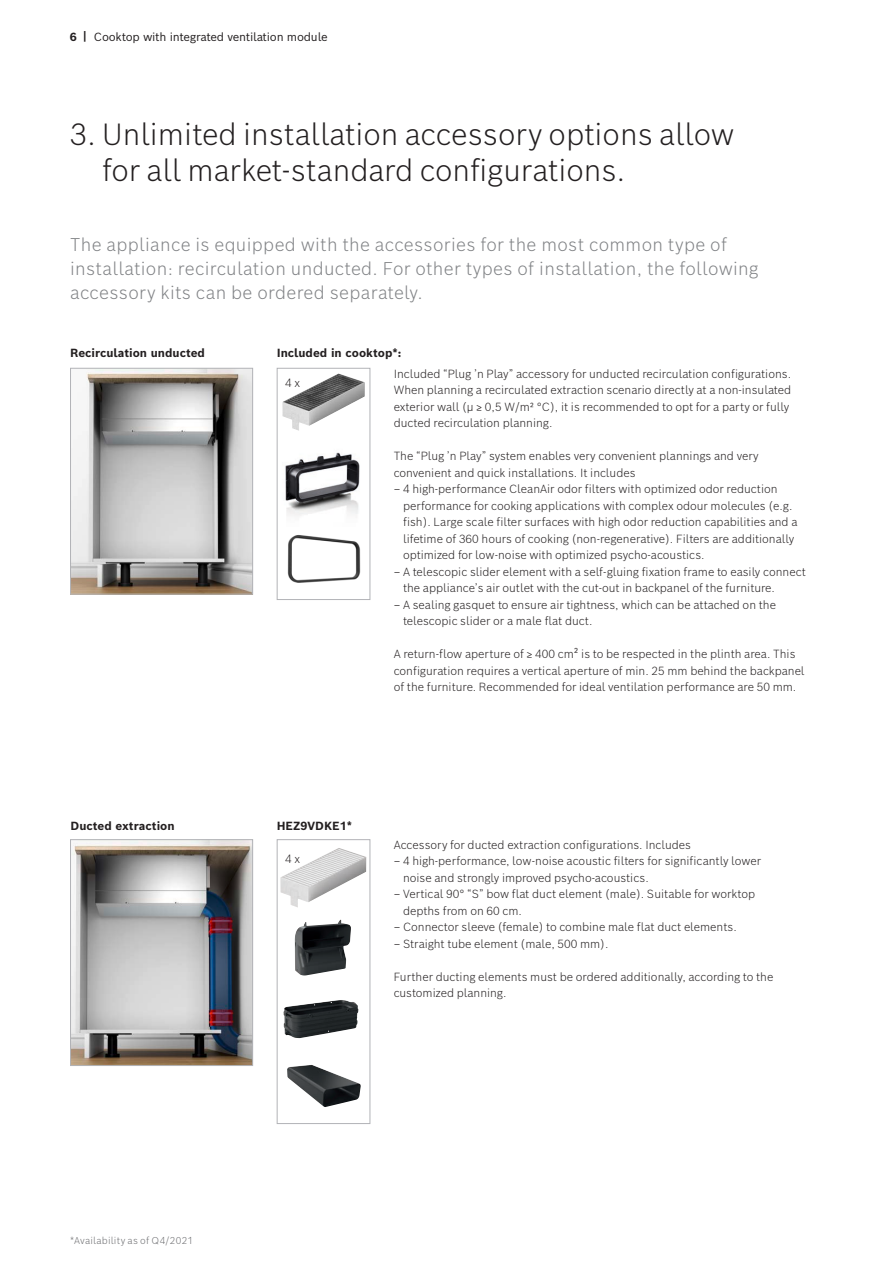
<style>
.page{position:relative;width:893px;height:1263px;background:#fff}
.page>*{position:absolute;margin:0;border:0;box-sizing:border-box;transform-origin:0 0}
._30_Head_BOSCH_ANZ{font:300 30px/36px "Bosch Sans";color:#231f20}
.Copy_Groß{font:300 18px/24.3px "Bosch Sans";letter-spacing:.02em;color:#808285}
.t1{font:300 11.55px/16.5px "Bosch Sans";color:#231f20}
.Pagina_7_7_3_84_Bosc{font:700 11.55px "Bosch Sans";color:#231f20}
.t2{font:11.55px "Bosch Sans";letter-spacing:-.02em;color:#231f20}
.t3{font:300 9.75px "Bosch Sans";letter-spacing:.02em;color:#6c6d70}
</style>
<div class="page">
<img style="left:72px;top:370px;width:179px;height:222px">
<div style="left:70px;top:368px;width:183px;height:226px;border:1px solid #b2b3b7"></div>
<img style="left:72px;top:841px;width:179px;height:223px">
<div style="left:70px;top:839px;width:183px;height:227px;border:1px solid #b2b3b7"></div>
<img style="left:285px;top:452px;width:75px;height:64px">
<div style="left:277px;top:368px;width:93px;height:232px;border:1px solid #b2b3b7"></div>
<div style="left:277px;top:839px;width:93px;height:285px;border:1px solid #b2b3b7"></div>
<img style="left:283px;top:1000px;width:75px;height:38px">
<img style="left:287px;top:1065px;width:74px;height:42px">
<img style="left:282px;top:373px;width:83px;height:58px">
<img style="left:287px;top:535px;width:74px;height:48px">
<img style="left:295px;top:920px;width:56px;height:55px">
<img style="left:280px;top:848px;width:86px;height:59px">
<p class="Pagina_7_7_3_84_Bosc" style="left:70px;top:29px;width:8px">6</p>
<p class="Pagina_7_7_3_84_Bosc" style="left:83px;top:28px;width:5px">|</p>
<p class="t2" style="left:94px;top:29px;width:235px">Cooktop with integrated ventilation module</p>
<p class="_30_Head_BOSCH_ANZ" style="left:102px;top:115px;width:634px;text-indent:-32px">3. Unlimited installation accessory options allow for all market-standard configurations.</p>
<p class="Copy_Groß" style="left:70px;top:231px;width:690px">The appliance is equipped with the accessories for the most common type of installation: recirculation unducted. For other types of installation, the following accessory kits can be ordered separately.</p>
<p class="Pagina_7_7_3_84_Bosc" style="left:70px;top:345px;width:136px">Recirculation unducted</p>
<p class="Pagina_7_7_3_84_Bosc" style="left:71px;top:818px;width:106px">Ducted extraction</p>
<p class="Pagina_7_7_3_84_Bosc" style="left:277px;top:345px;width:126px">Included in cooktop*:</p>
<p class="t1" style="left:285px;top:374px;width:16px">4 x</p>
<p class="t1" style="left:394px;top:365px;width:399px">Included “Plug ’n Play” accessory for unducted recirculation configurations.<br>When planning a recirculated extraction scenario directly at a non-insulated exterior wall (μ ≥ 0,5 W/m2 °C), it is recommended to opt for a party or fully ducted recirculation planning.</p>
<p class="t1" style="left:394px;top:447px;width:366px">The “Plug ’n Play” system enables very convenient plannings and very convenient and quick installations. It includes</p>
<p class="t1" style="left:403px;top:480px;width:396px;text-indent:-9px">– 4 high-performance CleanAir odor filters with optimized odor reduction performance for cooking applications with complex odour molecules (e.g. fish). Large scale filter surfaces with high odor reduction capabilities and a lifetime of 360 hours of cooking (non-regenerative). Filters are additionally optimized for low-noise with optimized psycho-acoustics.</p>
<p class="t1" style="left:403px;top:563px;width:404px;text-indent:-9px">– A telescopic slider element with a self-gluing fixation frame to easily connect the appliance’s air outlet with the cut-out in backpanel of the furniture.</p>
<p class="t1" style="left:403px;top:596px;width:374px;text-indent:-9px">– A sealing gasquet to ensure air tightness, which can be attached on the telescopic slider or a male flat duct.</p>
<p class="t1" style="left:394px;top:645px;width:412px">A return-flow aperture of ≥ 400 cm² is to be respected in the plinth area. This configuration requires a vertical aperture of min. 25 mm behind the backpanel of the furniture. Recommended for ideal ventilation performance are 50 mm.</p>
<p class="Pagina_7_7_3_84_Bosc" style="left:277px;top:818px;width:77px">HEZ9VDKE1*</p>
<p class="t1" style="left:285px;top:850px;width:16px">4 x</p>
<p class="t1" style="left:394px;top:836px;width:299px">Accessory for ducted extraction configurations. Includes</p>
<p class="t1" style="left:403px;top:852px;width:359px;text-indent:-9px">– 4 high-performance, low-noise acoustic filters for significantly lower noise and strongly improved psycho-acoustics.</p>
<p class="t1" style="left:403px;top:885px;width:354px;text-indent:-9px">– Vertical 90° “S” bow flat duct element (male). Suitable for worktop depths from on 60 cm.</p>
<p class="t1" style="left:394px;top:918px;width:345px">– Connector sleeve (female) to combine male flat duct elements.</p>
<p class="t1" style="left:394px;top:935px;width:216px">– Straight tube element (male, 500 mm).</p>
<p class="t1" style="left:394px;top:968px;width:381px">Further ducting elements must be ordered additionally, according to the customized planning.</p>
<p class="t3" style="left:70px;top:1233px;width:124px">*Availability as of Q4/2021</p>
</div>
